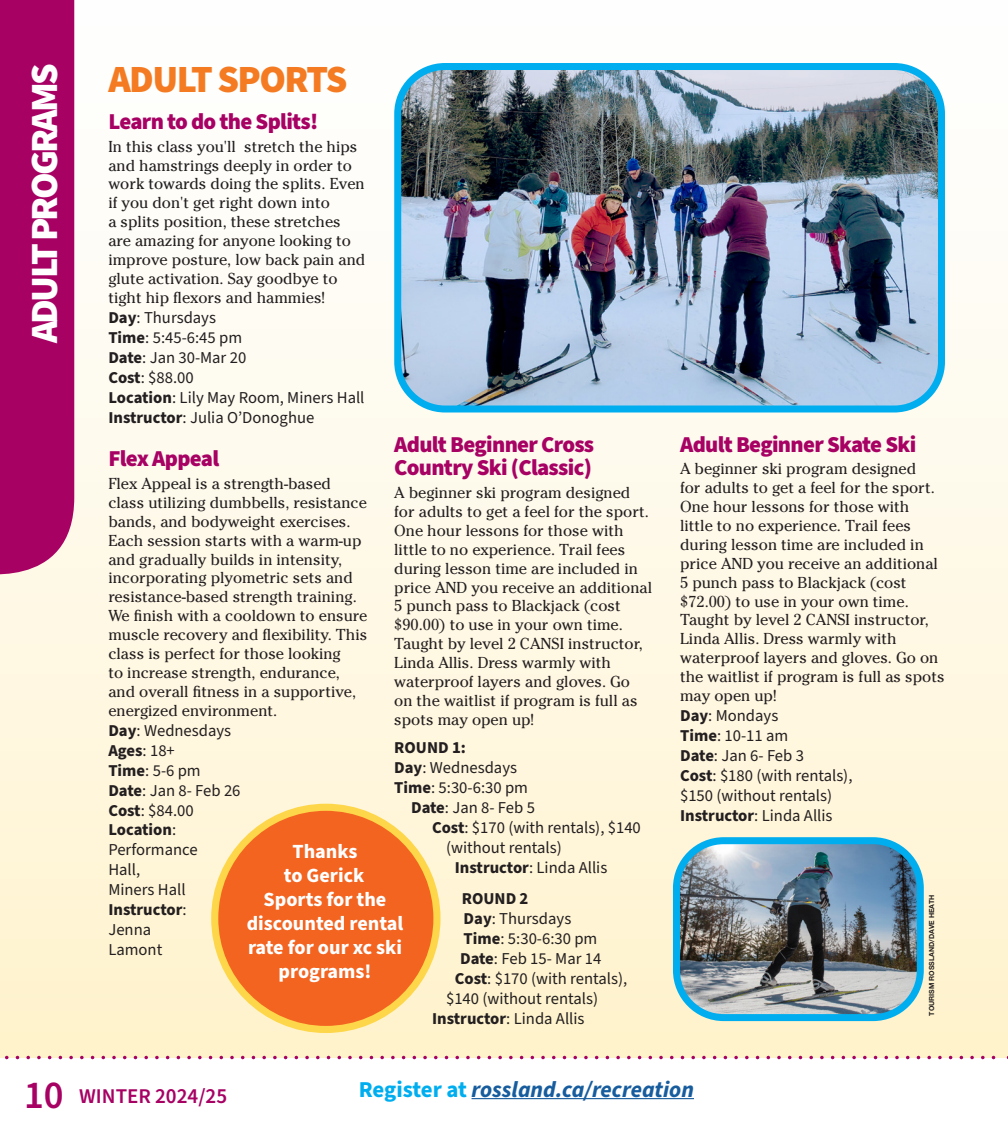
<style>
.page{position:relative;width:1008px;height:1134px;background:#fff}
.page>*{position:absolute;margin:0;border:0;box-sizing:border-box;transform-origin:0 0}
.HEAD_level_1{font:900 38.5px "Source Sans Pro";letter-spacing:-.07em;color:#fff}
.HEAD_level_2{font:900 38.5px "Source Sans Pro";letter-spacing:-.04em;color:#f47b21}
.HEAD_level_3{font:900 22.75px/23.8px "Source Sans Pro";letter-spacing:-.03em;color:#a70164}
.t1{font:italic 700 22.75px "Source Sans Pro";color:#175d9e}
.t2{font:600 21px "Source Sans Pro";color:#a70164}
.Body_sans{font:700 20.12px/24.2px "Source Sans Pro";color:#fff;text-align:center}
.Body_sans-2{font:16.62px/19.9px "Source Sans Pro";color:#231f20}
.Body_sans-3{font:700 16.62px "Source Sans Pro";color:#231f20}
.Body{font:15.75px/18.9px "Cheltenham Std";color:#231f20}
.t3{font:700 7px "Helvetica Neue LT Std";color:#231f20}
.s1{font-weight:700}
.s2{font-weight:400}
.s3{font-size:38.5px}
.s4{font-style:normal;color:#00aeef}
</style>
<div class="page">
<div style="left:0;top:0;width:1007px;height:1058px;background:linear-gradient(to bottom,#feffff,#fff3cd)"></div>
<hr style="left:472px;top:1098px;width:222px;height:1px;background:#175d9e">
<svg style="left:0;top:1056px;width:1008px;height:3px"></svg>
<div style="left:0;top:0;width:74px;height:594px;background:#a70164"></div>
<img style="left:398px;top:67px;width:544px;height:342px">
<div style="left:394px;top:63px;width:551px;height:350px;border:7px solid #00aeef;border-radius:47px"></div>
<img style="left:676px;top:841px;width:244px;height:177px">
<div style="left:673px;top:837px;width:251px;height:184px;border:7px solid #00aeef;border-radius:47px"></div>
<div style="left:215px;top:807px;width:222px;height:222px;background:#f36421;border-radius:50%"></div>
<div style="left:211px;top:804px;width:230px;height:229px;border:7px solid #fed649;border-radius:50%"></div>
<p class="HEAD_level_1" style="left:18px;top:343px;width:282px;rotate:-90deg">ADULT PROGRAMS</p>
<p class="HEAD_level_2" style="left:108px;top:53px;width:241px">ADULT SPORTS</p>
<p class="HEAD_level_3" style="left:108px;top:110px;width:211px">Learn to do the Splits!</p>
<p class="Body" style="left:108px;top:137px;width:258px">In this class you'll stretch the hips and hamstrings deeply in order to work towards doing the splits. Even if you don't get right down into<br>a splits position, these stretches are amazing for anyone looking to improve posture, low back pain and glute activation. Say goodbye to tight hip flexors and hammies!</p>
<p class="Body_sans-2" style="left:108px;top:308px;width:109px"><span class="s1">Day</span>: Thursdays</p>
<p class="Body_sans-2" style="left:108px;top:328px;width:135px"><span class="s1">Time</span>: 5:45-6:45 pm</p>
<p class="Body_sans-2" style="left:108px;top:348px;width:139px"><span class="s1">Date</span>: Jan 30-Mar 20</p>
<p class="Body_sans-2" style="left:108px;top:368px;width:87px"><span class="s1">Cost</span>: $88.00</p>
<p class="Body_sans-2" style="left:108px;top:388px;width:258px"><span class="s1">Location</span>: Lily May Room, Miners Hall</p>
<p class="Body_sans-2" style="left:108px;top:408px;width:208px"><span class="s1">Instructor</span>: Julia O’Donoghue</p>
<p class="HEAD_level_3" style="left:108px;top:447px;width:112px">Flex Appeal</p>
<p class="Body" style="left:108px;top:474px;width:261px">Flex Appeal is a strength-based class utilizing dumbbells, resistance bands, and bodyweight exercises.<br>Each session starts with a warm-up and gradually builds in intensity, incorporating plyometric sets and resistance-based strength training.<br>We finish with a cooldown to ensure muscle recovery and flexibility. This class is perfect for those looking<br>to increase strength, endurance, and overall fitness in a supportive, energized environment.</p>
<p class="Body_sans-2" style="left:108px;top:721px;width:124px"><span class="s1">Day</span>: Wednesdays</p>
<p class="Body_sans-3" style="left:108px;top:739px;width:68px">Ages<span class="s2">: 18+</span></p>
<p class="Body_sans-2" style="left:108px;top:761px;width:94px"><span class="s1">Time</span>: 5-6 pm</p>
<p class="Body_sans-2" style="left:108px;top:781px;width:134px"><span class="s1">Date</span>: Jan 8- Feb 26</p>
<p class="Body_sans-2" style="left:108px;top:801px;width:87px"><span class="s1">Cost</span>: $84.00</p>
<p class="Body_sans-2" style="left:108px;top:821px;width:91px"><span class="s1">Location</span>:<br>Performance<br>Hall,<br>Miners Hall</p>
<p class="Body_sans-2" style="left:108px;top:900px;width:80px"><span class="s1">Instructor</span>:<br>Jenna<br>Lamont</p>
<p class="HEAD_level_3" style="left:394px;top:433px;width:202px">Adult Beginner Cross<br>Country Ski (Classic)</p>
<p class="Body" style="left:394px;top:483px;width:259px">A beginner ski program designed for adults to get a feel for the sport.<br>One hour lessons for those with little to no experience. Trail fees during lesson time are included in price AND you receive an additional<br>5 punch pass to Blackjack (cost $90.00) to use in your own time.<br>Taught by level 2 CANSI instructor,<br>Linda Allis. Dress warmly with waterproof layers and gloves. Go on the waitlist if program is full as spots may open up!</p>
<p class="Body_sans-3" style="left:394px;top:736px;width:73px">ROUND 1:</p>
<p class="Body_sans-2" style="left:394px;top:758px;width:124px"><span class="s1">Day</span>: Wednesdays</p>
<p class="Body_sans-2" style="left:394px;top:778px;width:135px"><span class="s1">Time</span>: 5:30-6:30 pm</p>
<p class="Body_sans-2" style="left:411px;top:798px;width:125px"><span class="s1">Date</span>: Jan 8- Feb 5</p>
<p class="Body_sans-2" style="left:446px;top:818px;width:196px;text-indent:-14px"><span class="s1">Cost</span>: $170 (with rentals), $140 (without rentals)</p>
<p class="Body_sans-2" style="left:455px;top:858px;width:154px"><span class="s1">Instructor</span>: Linda Allis</p>
<p class="Body_sans-3" style="left:462px;top:887px;width:68px">ROUND 2</p>
<p class="Body_sans-2" style="left:464px;top:909px;width:109px"><span class="s1">Day</span>: Thursdays</p>
<p class="Body_sans-2" style="left:464px;top:929px;width:135px"><span class="s1">Time</span>: 5:30-6:30 pm</p>
<p class="Body_sans-2" style="left:460px;top:949px;width:143px"><span class="s1">Date</span>: Feb 15- Mar 14</p>
<p class="Body_sans-2" style="left:446px;top:969px;width:183px;text-indent:9px"><span class="s1">Cost</span>: $170 (with rentals), $140 (without rentals)</p>
<p class="Body_sans-2" style="left:432px;top:1009px;width:154px"><span class="s1">Instructor</span>: Linda Allis</p>
<p class="Body_sans" style="left:247px;top:839px;width:158px">Thanks<br>to Gerick<br>Sports for the discounted rental rate for our xc ski programs!</p>
<p class="HEAD_level_3" style="left:680px;top:433px;width:238px">Adult Beginner Skate Ski</p>
<p class="Body" style="left:680px;top:459px;width:266px">A beginner ski program designed<br>for adults to get a feel for the sport.<br>One hour lessons for those with little to no experience. Trail fees during lesson time are included in price AND you receive an additional<br>5 punch pass to Blackjack (cost $72.00) to use in your own time.<br>Taught by level 2 CANSI instructor,<br>Linda Allis. Dress warmly with waterproof layers and gloves. Go on the waitlist if program is full as spots may open up!</p>
<p class="Body_sans-2" style="left:680px;top:706px;width:100px"><span class="s1">Day</span>: Mondays</p>
<p class="Body_sans-2" style="left:680px;top:726px;width:110px"><span class="s1">Time</span>: 10-11 am</p>
<p class="Body_sans-2" style="left:680px;top:746px;width:125px"><span class="s1">Date</span>: Jan 6- Feb 3</p>
<p class="Body_sans-2" style="left:680px;top:766px;width:174px"><span class="s1">Cost</span>: $180 (with rentals), $150 (without rentals)</p>
<p class="Body_sans-2" style="left:680px;top:806px;width:154px"><span class="s1">Instructor</span>: Linda Allis</p>
<p class="t3" style="left:927px;top:1016px;width:122px;rotate:-90deg">TOURISM ROSSLAND/DAVE HEATH</p>
<h3 class="t2" style="left:24px;top:1082px;width:204px"><span class="s3">10</span> WINTER 2024/25</h3>
<h2 class="t1" style="left:359px;top:1074px;width:337px"><span class="s4">Register at</span> rossland.ca/recreation</h2>
</div>
